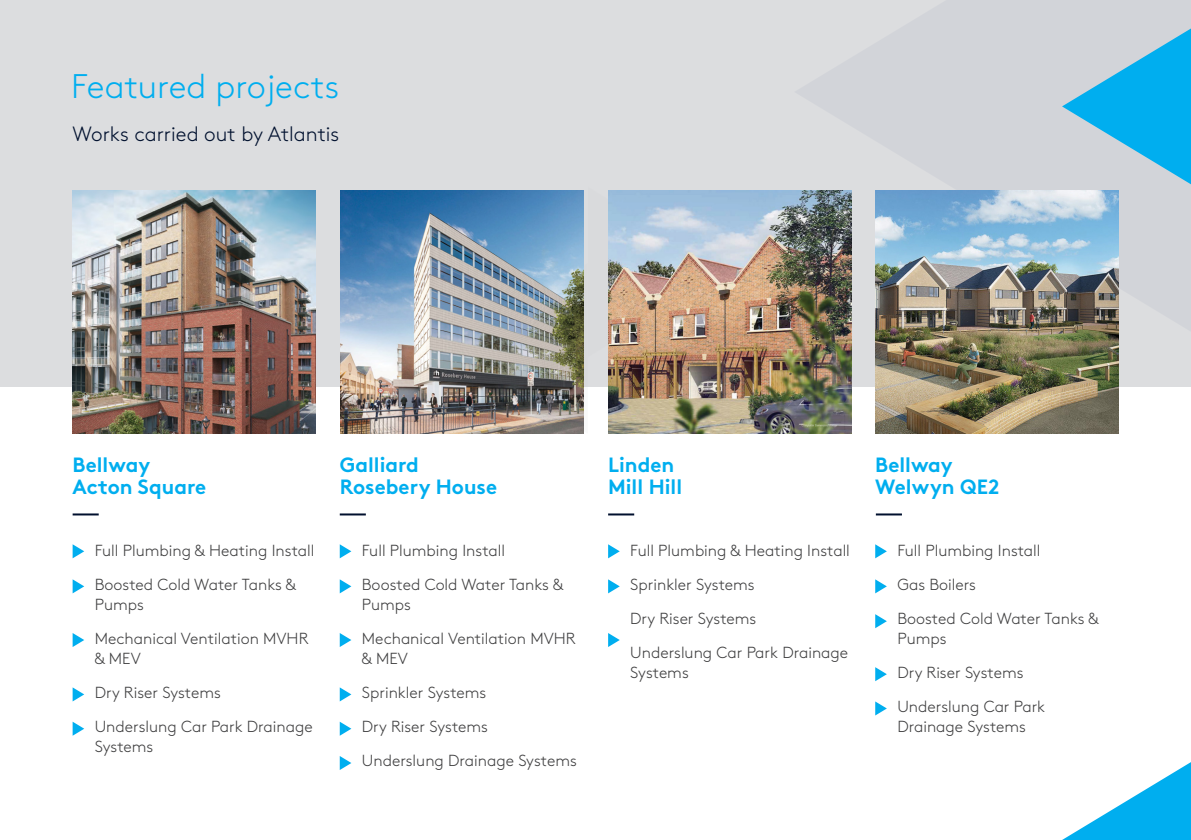
<style>
.page{position:relative;width:1191px;height:840px;background:#fff}
.page>*{position:absolute;margin:0;border:0;box-sizing:border-box;transform-origin:0 0}
.t1{font:300 34.2px "Brown Std";color:#00aeef}
.t2{font:700 20.6px/22px "Brown Std";color:#00aeef}
.t3{font:300 20.6px "Brown Std";color:#00102e}
.t4{font:300 16px/20px "Brown Std";color:#3e3e3f}
</style>
<div class="page">
<div style="left:0;top:0;width:1191px;height:386px;background:#dcdddf"></div>
<svg style="left:1062px;top:28px;width:129px;height:156px"></svg>
<svg style="left:1064px;top:762px;width:127px;height:77px"></svg>
<hr style="left:340px;top:513px;width:26px;height:2px;background:#00102e">
<hr style="left:73px;top:513px;width:26px;height:2px;background:#00102e">
<hr style="left:608px;top:513px;width:26px;height:2px;background:#00102e">
<hr style="left:876px;top:513px;width:26px;height:2px;background:#00102e">
<img style="left:73px;top:190px;width:243px;height:243px">
<img style="left:876px;top:190px;width:243px;height:243px">
<img style="left:340px;top:190px;width:243px;height:243px">
<img style="left:608px;top:190px;width:243px;height:243px">
<svg style="left:340px;top:544px;width:11px;height:14px"></svg>
<svg style="left:608px;top:544px;width:12px;height:14px"></svg>
<svg style="left:875px;top:544px;width:12px;height:14px"></svg>
<svg style="left:73px;top:544px;width:11px;height:14px"></svg>
<svg style="left:340px;top:579px;width:11px;height:14px"></svg>
<svg style="left:608px;top:579px;width:12px;height:14px"></svg>
<svg style="left:875px;top:579px;width:12px;height:14px"></svg>
<svg style="left:73px;top:579px;width:11px;height:14px"></svg>
<svg style="left:340px;top:633px;width:11px;height:13px"></svg>
<svg style="left:608px;top:633px;width:12px;height:13px"></svg>
<svg style="left:875px;top:614px;width:12px;height:14px"></svg>
<svg style="left:73px;top:633px;width:11px;height:13px"></svg>
<svg style="left:340px;top:687px;width:11px;height:14px"></svg>
<svg style="left:875px;top:667px;width:12px;height:13px"></svg>
<svg style="left:73px;top:687px;width:11px;height:14px"></svg>
<svg style="left:73px;top:722px;width:11px;height:13px"></svg>
<svg style="left:340px;top:722px;width:11px;height:13px"></svg>
<svg style="left:340px;top:756px;width:11px;height:13px"></svg>
<svg style="left:875px;top:701px;width:12px;height:14px"></svg>
<p class="t1" style="left:71px;top:66px;width:270px">Featured projects</p>
<p class="t3" style="left:73px;top:123px;width:268px">Works carried out by Atlantis</p>
<p class="t2" style="left:73px;top:453px;width:135px">Bellway<br>Acton Square</p>
<p class="t4" style="left:95px;top:540px;width:221px">Full Plumbing &amp; Heating Install</p>
<p class="t4" style="left:95px;top:574px;width:203px">Boosted Cold Water Tanks &amp;<br>Pumps</p>
<p class="t4" style="left:95px;top:628px;width:215px">Mechanical Ventilation MVHR &amp; MEV</p>
<p class="t4" style="left:95px;top:682px;width:128px">Dry Riser Systems</p>
<p class="t4" style="left:95px;top:716px;width:219px">Underslung Car Park Drainage<br>Systems</p>
<p class="t2" style="left:340px;top:453px;width:159px">Galliard<br>Rosebery House</p>
<p class="t2" style="left:608px;top:453px;width:76px">Linden<br>Mill Hill</p>
<p class="t2" style="left:875px;top:453px;width:126px">Bellway<br>Welwyn QE2</p>
<p class="t4" style="left:362px;top:540px;width:145px">Full Plumbing Install</p>
<p class="t4" style="left:362px;top:574px;width:203px">Boosted Cold Water Tanks &amp;<br>Pumps</p>
<p class="t4" style="left:362px;top:628px;width:215px">Mechanical Ventilation MVHR &amp; MEV</p>
<p class="t4" style="left:362px;top:682px;width:126px">Sprinkler Systems</p>
<p class="t4" style="left:362px;top:716px;width:128px">Dry Riser Systems</p>
<p class="t4" style="left:362px;top:750px;width:216px">Underslung Drainage Systems</p>
<p class="t4" style="left:630px;top:540px;width:221px">Full Plumbing &amp; Heating Install</p>
<p class="t4" style="left:630px;top:574px;width:126px">Sprinkler Systems</p>
<p class="t4" style="left:630px;top:608px;width:128px">Dry Riser Systems</p>
<p class="t4" style="left:630px;top:642px;width:219px">Underslung Car Park Drainage<br>Systems</p>
<p class="t4" style="left:897px;top:540px;width:145px">Full Plumbing Install</p>
<p class="t4" style="left:897px;top:574px;width:80px">Gas Boilers</p>
<p class="t4" style="left:897px;top:608px;width:203px">Boosted Cold Water Tanks &amp;<br>Pumps</p>
<p class="t4" style="left:897px;top:662px;width:128px">Dry Riser Systems</p>
<p class="t4" style="left:897px;top:696px;width:149px">Underslung Car Park<br>Drainage Systems</p>
</div>
